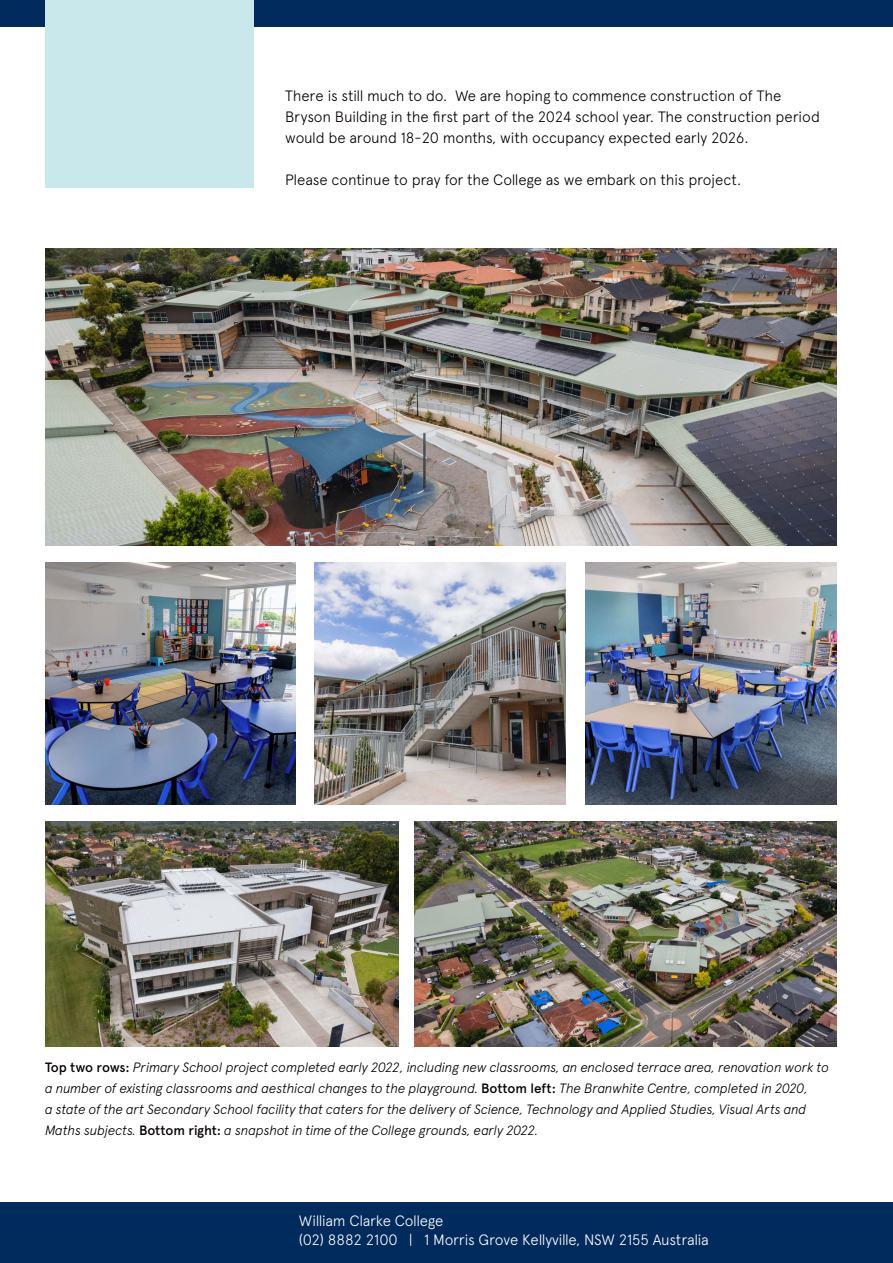
<style>
.page{position:relative;width:893px;height:1263px;background:#fff}
.page>*{position:absolute;margin:0;border:0;box-sizing:border-box;transform-origin:0 0}
.t1{font:300 15px/21px "Apercu";letter-spacing:-.015em;color:#070101}
.t2{font:300 15px "Apercu";letter-spacing:-.015em;color:#fff}
.t3{font:italic 300 13.5px/21px "Apercu";letter-spacing:-.015em;color:#070101}
.s1{font-weight:500;font-style:normal}
</style>
<div class="page">
<div style="left:0;top:1202px;width:893px;height:61px;background:#002b5c"></div>
<div style="left:0;top:0;width:893px;height:27px;background:#002b5c"></div>
<div style="left:45px;top:0;width:209px;height:187px;background:#c8e8ec"></div>
<img style="left:45px;top:248px;width:791px;height:297px">
<img style="left:45px;top:821px;width:354px;height:225px">
<img style="left:415px;top:821px;width:421px;height:225px">
<img style="left:45px;top:562px;width:251px;height:243px">
<img style="left:314px;top:562px;width:251px;height:243px">
<img style="left:585px;top:562px;width:251px;height:243px">
<p class="t1" style="left:285px;top:85px;width:536px">There is still much to do. We are hoping to commence construction of The<br>Bryson Building in the first part of the 2024 school year. The construction period would be around 18-20 months, with occupancy expected early 2026.</p>
<p class="t1" style="left:285px;top:169px;width:458px">Please continue to pray for the College as we embark on this project.</p>
<p class="t3" style="left:45px;top:1056px;width:785px"><span class="s1">Top two rows:</span> Primary School project completed early 2022, including new classrooms, an enclosed terrace area, renovation work to a number of existing classrooms and aesthical changes to the playground. <span class="s1">Bottom left:</span> The Branwhite Centre, completed in 2020,</p>
<p class="t3" style="left:45px;top:1098px;width:763px">a state of the art Secondary School facility that caters for the delivery of Science, Technology and Applied Studies, Visual Arts and<br>Maths subjects. <span class="s1">Bottom right:</span> a snapshot in time of the College grounds, early 2022.</p>
<p class="t2" style="left:299px;top:1211px;width:146px">William Clarke College</p>
<p class="t2" style="left:299px;top:1231px;width:411px">(02) 8882 2100 | 1 Morris Grove Kellyville, NSW 2155 Australia</p>
</div>
